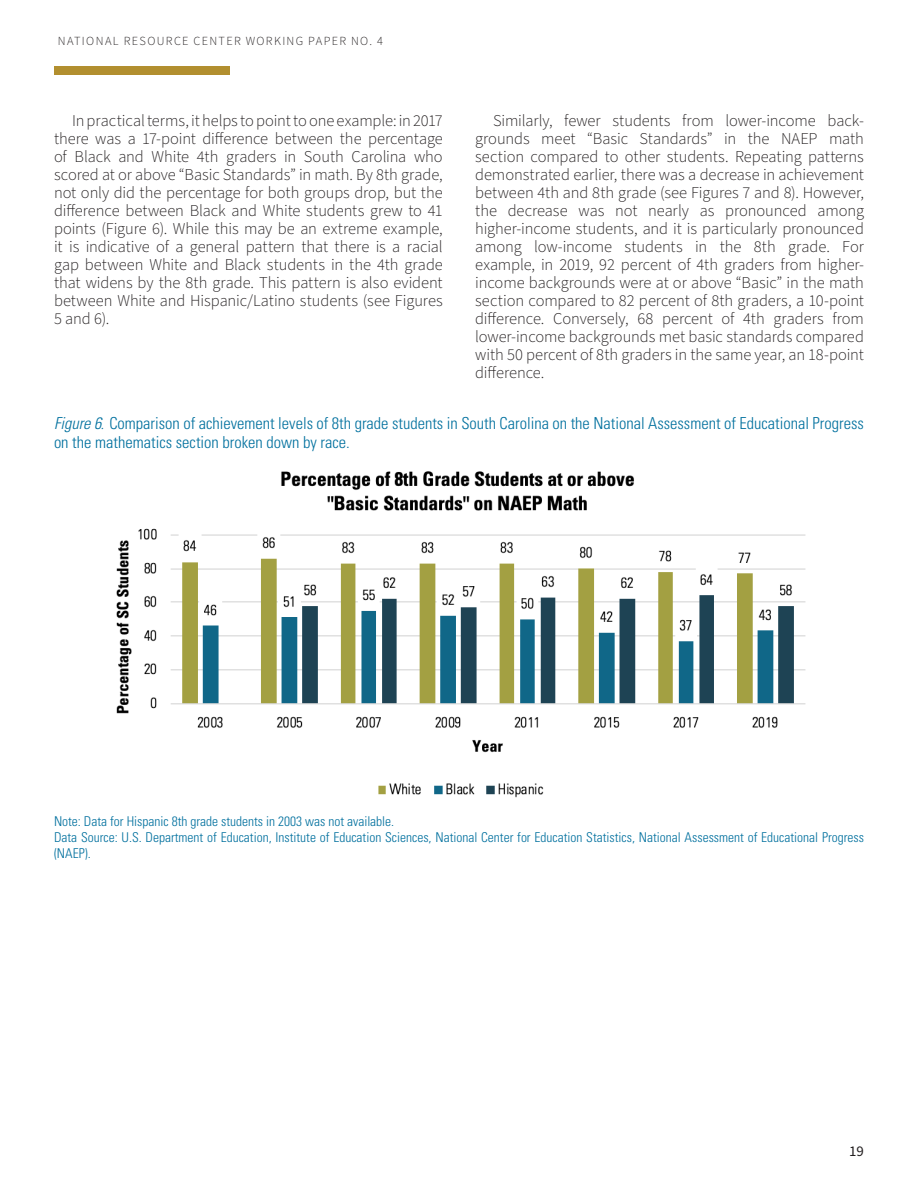
<style>
.page{position:relative;width:918px;height:1188px;background:#fff}
.page>*{position:absolute;margin:0;border:0;box-sizing:border-box;transform-origin:0 0}
.Body_Text_-_First_Li{font:300 16.5px/18px "Source Sans Pro";letter-spacing:-.005em;color:#231f20;text-align:justify}
.t1{font:300 condensed 16.5px/19.8px "Univers LT Std";color:#00709e}
.t2{font:14.85px "Source Sans Pro";color:#231f20}
.t3{font:300 condensed 13.5px/16.2px "Univers LT Std";color:#00709e}
.t4{font:300 12.3px "Source Sans Pro";letter-spacing:.11em;color:#231f20}
.s1{font-style:italic}
.s2{font-family:"Source Sans Variable";font-weight:400;font-style:italic;font-stretch:normal}
</style>
<div class="page">
<div style="left:54px;top:66px;width:176px;height:9px;background:#b28f2f"></div>
<img style="left:116px;top:471px;width:690px;height:327px">
<p class="t4" style="left:58px;top:33px;width:327px">NATIONAL RESOURCE CENTER WORKING PAPER NO. 4</p>
<p class="Body_Text_-_First_Li" style="left:54px;top:112px;width:390px;text-indent:18px">In practical terms, it helps to point to one example: in 2017 there was a 17-point difference between the percentage of Black and White 4th graders in South Carolina who scored at or above “Basic Standards” in math. By 8th grade, not only did the percentage for both groups drop, but the difference between Black and White students grew to 41 points (Figure 6). While this may be an extreme example, it is indicative of a general pattern that there is a racial gap between White and Black students in the 4th grade that widens by the 8th grade. This pattern is also evident between White and Hispanic/Latino students (see Figures 5 and 6).</p>
<p class="Body_Text_-_First_Li" style="left:475px;top:112px;width:390px;text-indent:18px">Similarly, fewer students from lower-income back&shy;grounds meet “Basic Standards” in the NAEP math section compared to other students. Repeating patterns demonstrated earlier, there was a decrease in achievement between 4th and 8th grade (see Figures 7 and 8). However, the decrease was not nearly as pronounced among higher-income students, and it is particularly pronounced among low-income students in the 8th grade. For example, in 2019, 92 percent of 4th graders from higher&shy;income backgrounds were at or above “Basic” in the math section compared to 82 percent of 8th graders, a 10-point difference. Conversely, 68 percent of 4th graders from lower-income backgrounds met basic standards compared with 50 percent of 8th graders in the same year, an 18-point difference.</p>
<p class="t1" style="left:54px;top:413px;width:811px"><span class="s1">Figure 6</span><span class="s2">.</span> Comparison of achievement levels of 8th grade students in South Carolina on the National Assessment of Educational Progress on the mathematics section broken down by race.</p>
<p class="t3" style="left:54px;top:813px;width:342px">Note: Data for Hispanic 8th grade students in 2003 was not available.</p>
<p class="t3" style="left:54px;top:829px;width:812px">Data Source: U.S. Department of Education, Institute of Education Sciences, National Center for Education Statistics, National Assessment of Educational Progress (NAEP).</p>
<p class="t2" style="left:849px;top:1141px;width:16px">19</p>
</div>
